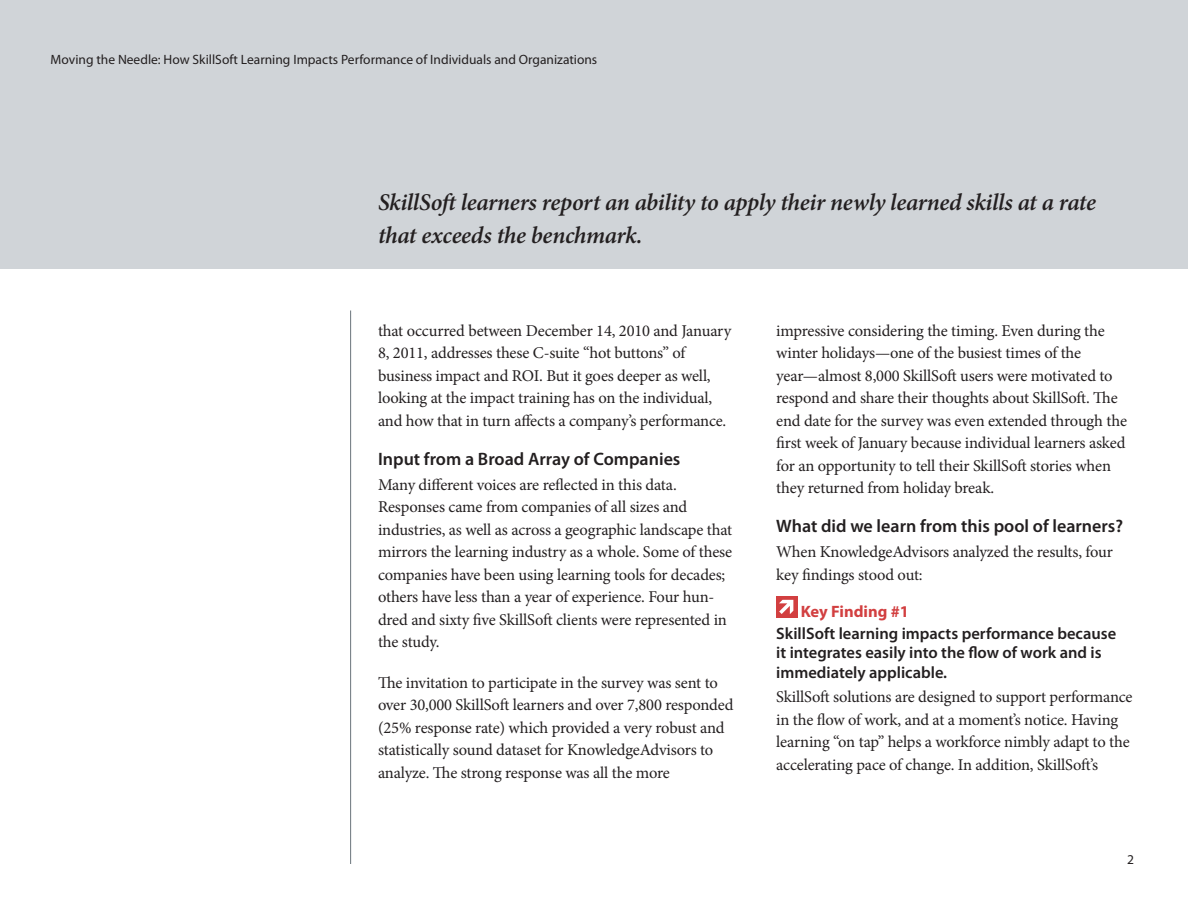
<style>
.page{position:relative;width:1188px;height:918px;background:#fff}
.page>*{position:absolute;margin:0;border:0;box-sizing:border-box;transform-origin:0 0}
.Call_Out_Inside{font:italic 600 24px/33px "Minion Pro";letter-spacing:-.015em;color:#231f20}
.t1{font:600 18px "Myriad Pro";color:#231f20}
.Body{font:16.5px/22.5px "Minion Pro";letter-spacing:-.01em;color:#231f20}
.t2{font:600 16.5px/19.5px "Myriad Pro";color:#231f20}
.t3{font:700 16.5px "Myriad Pro";color:#d23f40}
.Paper_Title_Sm{font:13.5px "Myriad Pro";color:#231f20}
.date{font:13.5px "Myriad Pro";color:#231f20}
</style>
<div class="page">
<div style="left:0;top:0;width:1188px;height:269px;background:#d0d4d8"></div>
<hr style="left:350px;top:310px;width:1px;height:554px;background:#6a757b">
<div style="left:776px;top:596px;width:21px;height:21px;background:#d23f40"></div>
<svg style="left:779px;top:600px;width:14px;height:14px"></svg>
<p class="Paper_Title_Sm" style="left:51px;top:51px;width:548px">Moving the Needle: How SkillSoft Learning Impacts Performance of Individuals and Organizations</p>
<p class="Call_Out_Inside" style="left:378px;top:186px;width:719px">SkillSoft learners report an ability to apply their newly learned skills at a rate that exceeds the benchmark.</p>
<p class="Body" style="left:378px;top:320px;width:355px">that occurred between December 14, 2010 and January 8, 2011, addresses these C-suite “hot buttons” of business impact and ROI. But it goes deeper as well, looking at the impact training has on the individual, and how that in turn affects a company’s performance.</p>
<p class="t1" style="left:378px;top:448px;width:304px">Input from a Broad Array of Companies</p>
<p class="Body" style="left:378px;top:473px;width:356px">Many different voices are reflected in this data.<br>Responses came from companies of all sizes and industries, as well as across a geographic landscape that mirrors the learning industry as a whole. Some of these companies have been using learning tools for decades; others have less than a year of experience. Four hun&shy;dred and sixty five SkillSoft clients were represented in the study.</p>
<p class="Body" style="left:378px;top:671px;width:357px">The invitation to participate in the survey was sent to over 30,000 SkillSoft learners and over 7,800 responded (25% response rate) which provided a very robust and statistically sound dataset for KnowledgeAdvisors to analyze. The strong response was all the more</p>
<p class="Body" style="left:776px;top:320px;width:352px">impressive considering the timing. Even during the winter holidays—one of the busiest times of the year—almost 8,000 SkillSoft users were motivated to respond and share their thoughts about SkillSoft. The end date for the survey was even extended through the first week of January because individual learners asked for an opportunity to tell their SkillSoft stories when they returned from holiday break.</p>
<p class="t1" style="left:776px;top:515px;width:348px">What did we learn from this pool of learners?</p>
<p class="Body" style="left:776px;top:541px;width:338px">When KnowledgeAdvisors analyzed the results, four key findings stood out:</p>
<p class="t3" style="left:801px;top:601px;width:110px">Key Finding #1</p>
<p class="t2" style="left:776px;top:623px;width:341px">SkillSoft learning impacts performance because it integrates easily into the flow of work and is immediately applicable.</p>
<p class="Body" style="left:776px;top:686px;width:358px">SkillSoft solutions are designed to support performance in the flow of work, and at a moment’s notice. Having learning “on tap” helps a workforce nimbly adapt to the accelerating pace of change. In addition, SkillSoft’s</p>
<p class="date" style="left:1127px;top:851px;width:8px">2</p>
</div>
